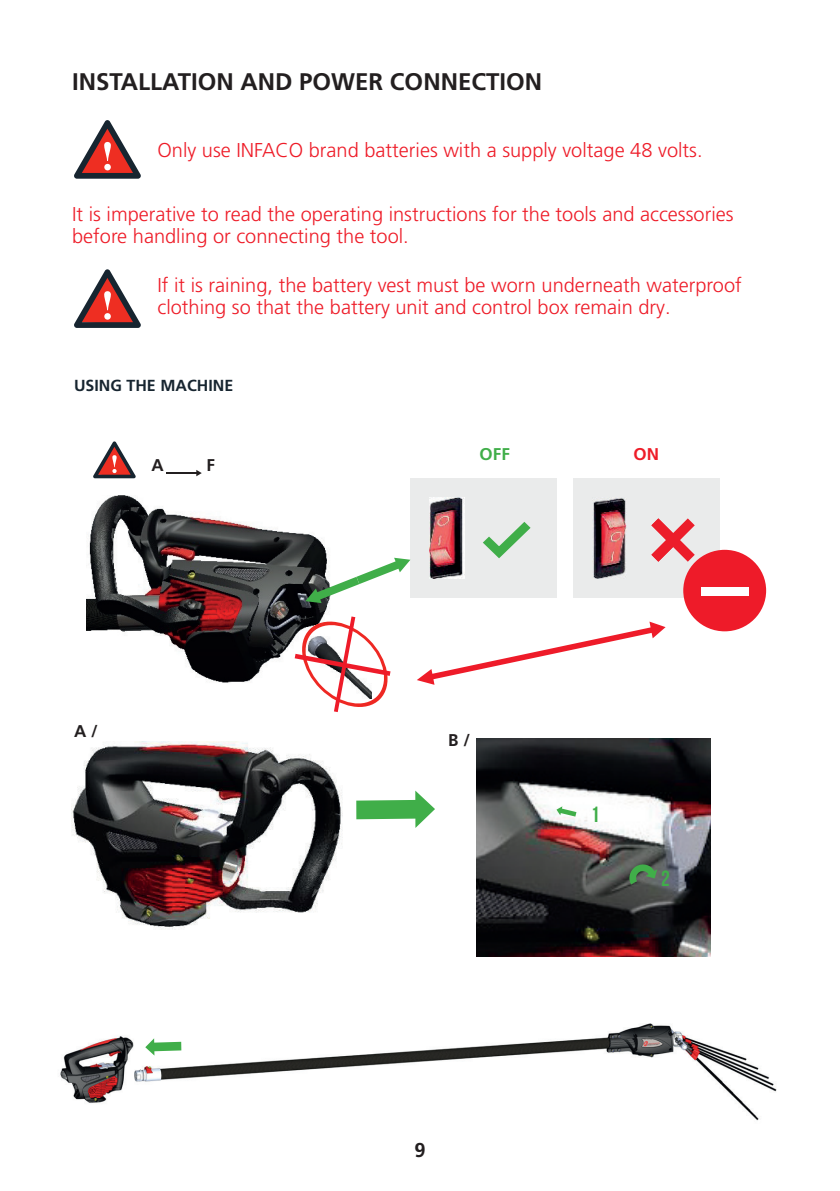
<style>
.page{position:relative;width:840px;height:1191px;background:#fff}
.page>*{position:absolute;margin:0;border:0;box-sizing:border-box;transform-origin:0 0}
.t1{font:700 24px "Frutiger Pro";color:#231f20}
.t2{font:700 22px "Bebas Neue";color:#40ae49}
.t3{font:300 20px/22px "Frutiger Pro";color:#ee1c28}
.t4{font:700 20px "Frutiger Pro";color:#231f20}
.t5{font:700 17px "Frutiger Pro";color:#231f20}
.t6{font:700 17px "Frutiger Pro";color:#40ae49}
.t7{font:700 17px "Frutiger Pro";color:#ee1c28}
.t8{font:700 16px "Frutiger Pro";color:#172530}
</style>
<div class="page">
<div style="left:410px;top:478px;width:146px;height:119px;background:#eaebeb"></div>
<div style="left:573px;top:478px;width:146px;height:119px;background:#eaebeb"></div>
<img style="left:86px;top:495px;width:242px;height:188px">
<img style="left:429px;top:497px;width:35px;height:82px">
<img style="left:593px;top:498px;width:33px;height:81px">
<svg style="left:651px;top:518px;width:43px;height:44px"></svg>
<div style="left:683px;top:550px;width:82px;height:81px;background:#ee1b29;border-radius:50%"></div>
<div style="left:701px;top:587px;width:47px;height:8px;background:#fff"></div>
<svg style="left:305px;top:558px;width:105px;height:45px"></svg>
<svg style="left:294px;top:616px;width:97px;height:96px"></svg>
<svg style="left:483px;top:522px;width:48px;height:37px"></svg>
<hr style="left:166px;top:472px;width:30px;height:2px;background:#231f20">
<svg style="left:196px;top:470px;width:6px;height:6px"></svg>
<svg style="left:93px;top:441px;width:43px;height:37px"></svg>
<img style="left:71px;top:741px;width:271px;height:188px">
<img style="left:476px;top:739px;width:234px;height:217px">
<svg style="left:356px;top:790px;width:79px;height:38px"></svg>
<svg style="left:556px;top:806px;width:20px;height:10px"></svg>
<svg style="left:627px;top:862px;width:29px;height:22px"></svg>
<img style="left:60px;top:1023px;width:717px;height:98px">
<svg style="left:145px;top:1038px;width:36px;height:17px"></svg>
<svg style="left:417px;top:621px;width:248px;height:64px"></svg>
<svg style="left:74px;top:120px;width:67px;height:59px"></svg>
<svg style="left:74px;top:269px;width:67px;height:59px"></svg>
<p class="t1" style="left:72px;top:67px;width:471px">INSTALLATION AND POWER CONNECTION</p>
<p class="t3" style="left:157px;top:139px;width:546px">Only use INFACO brand batteries with a supply voltage 48 volts.</p>
<p class="t3" style="left:72px;top:203px;width:662px">It is imperative to read the operating instructions for the tools and accessories before handling or connecting the tool.</p>
<p class="t3" style="left:157px;top:274px;width:585px">If it is raining, the battery vest must be worn underneath waterproof clothing so that the battery unit and control box remain dry.</p>
<p class="t8" style="left:74px;top:376px;width:161px">USING THE MACHINE</p>
<p class="t5" style="left:151px;top:455px;width:14px">A</p>
<p class="t5" style="left:206px;top:455px;width:10px">F</p>
<p class="t5" style="left:74px;top:721px;width:25px">A /</p>
<p class="t6" style="left:479px;top:444px;width:32px">OFF</p>
<p class="t7" style="left:633px;top:444px;width:27px">ON</p>
<p class="t5" style="left:448px;top:730px;width:23px">B /</p>
<p class="t4" style="left:414px;top:1138px;width:13px">9</p>
<p class="t2" style="left:590px;top:802px;width:10px">1</p>
<p class="t2" style="left:660px;top:866px;width:10px">2</p>
</div>
